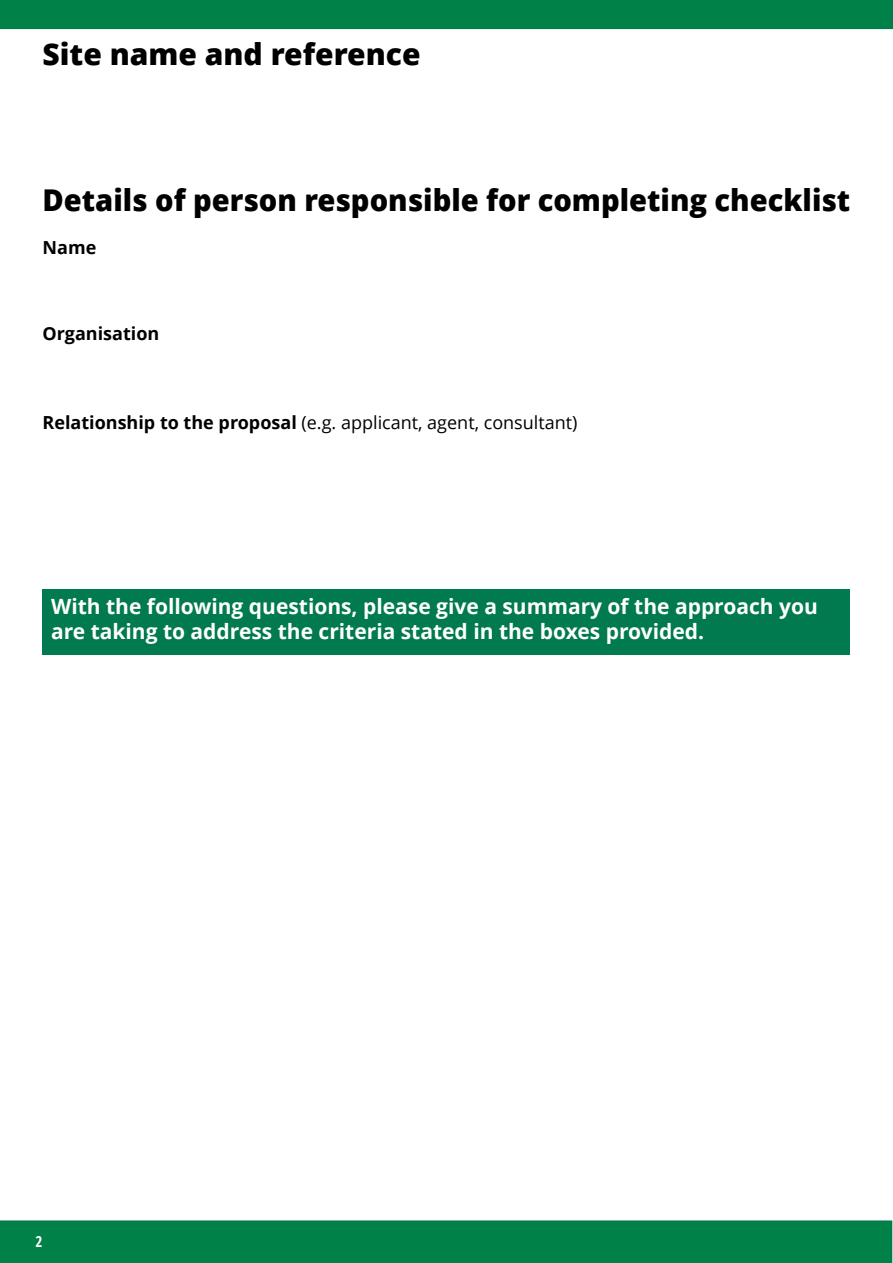
<style>
.page{position:relative;width:893px;height:1263px;background:#fff}
.page>*{position:absolute;margin:0;border:0;box-sizing:border-box;transform-origin:0 0}
.Heading{font:800 30px "Open Sans";color:#000}
.Body_text{font:700 21px/25.2px "Open Sans";color:#fff}
.Question{font:18px "Open Sans";color:#000}
.Question-2{font:700 18px "Open Sans";color:#000}
.t1{font:700 condensed 15px "Open Sans";color:#fff}
.s1{font-weight:700}
</style>
<div class="page">
<div style="left:0;top:1220px;width:892px;height:43px;background:#008148"></div>
<div style="left:0;top:0;width:893px;height:29px;background:#008148"></div>
<div style="left:43px;top:589px;width:807px;height:66px;background:#007a4e"></div>
<p class="Heading" style="left:43px;top:32px;width:379px">Site name and reference</p>
<p class="Heading" style="left:43px;top:177px;width:809px">Details of person responsible for completing checklist</p>
<p class="Question-2" style="left:43px;top:235px;width:55px">Name</p>
<p class="Question-2" style="left:43px;top:321px;width:118px">Organisation</p>
<p class="Question" style="left:43px;top:410px;width:537px"><span class="s1">Relationship to the proposal</span> (e.g. applicant, agent, consultant)</p>
<p class="Body_text" style="left:51px;top:593px;width:768px">With the following questions, please give a summary of the approach you are taking to address the criteria stated in the boxes provided.</p>
<p class="t1" style="left:36px;top:1231px;width:8px">2</p>
</div>
